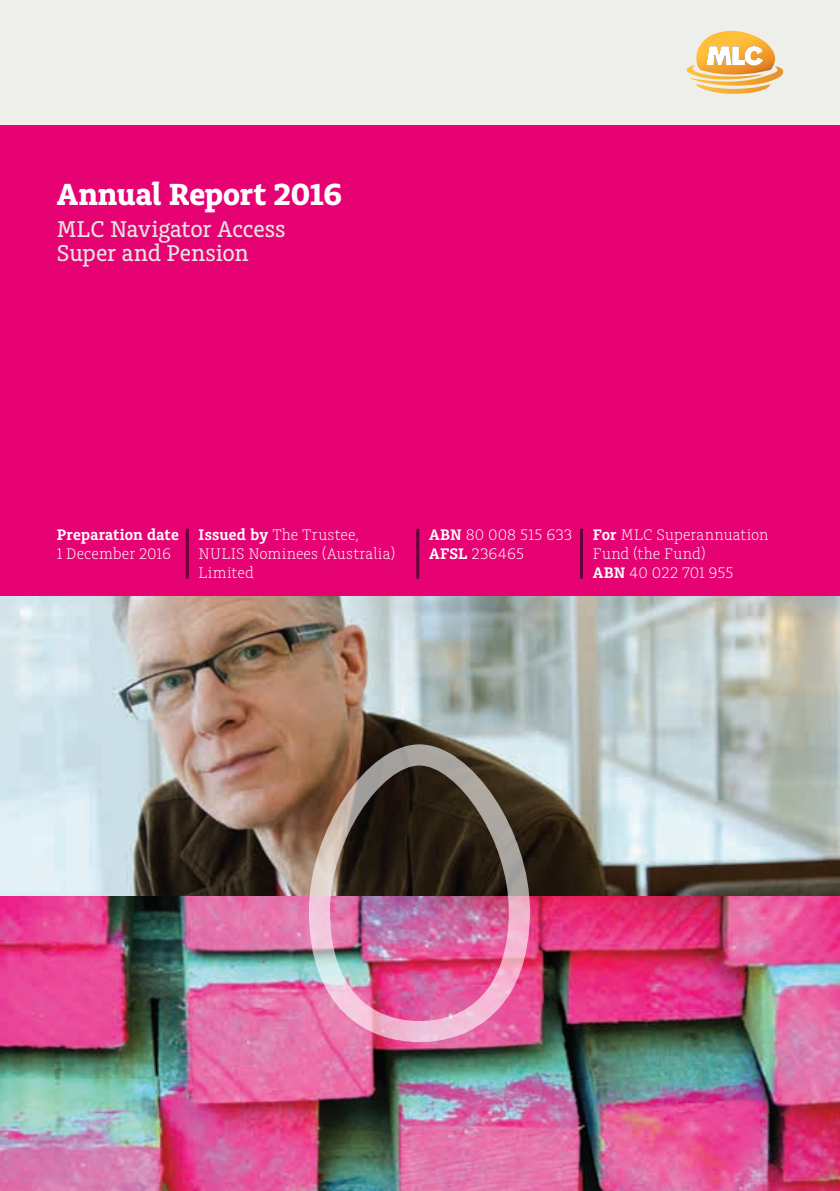
<style>
.page{position:relative;width:840px;height:1191px;background:#fff}
.page>*{position:absolute;margin:0;border:0;box-sizing:border-box;transform-origin:0 0}
.t1{font:700 32px "Charlie Std";letter-spacing:-.01em;color:#fff}
.t2{font:500 24px/24px "Charlie Std";letter-spacing:-.005em;color:#e6e4df}
.t3{font:300 16px/19px "Charlie Std";letter-spacing:.01em;color:#fff}
.t4{font:600 16px "Charlie Std";letter-spacing:.01em;color:#fff}
.s1{font-weight:600}
</style>
<div class="page">
<img style="left:0;top:895px;width:839px;height:296px">
<img style="left:0;top:595px;width:839px;height:300px">
<div style="left:0;top:0;width:839px;height:125px;background:#eeeeeb"></div>
<svg style="left:686px;top:31px;width:98px;height:63px"></svg>
<div style="left:0;top:125px;width:839px;height:470px;background:#e60272"></div>
<hr style="left:186px;top:529px;width:3px;height:49px;background:#60003a">
<hr style="left:416px;top:529px;width:3px;height:49px;background:#60003a">
<hr style="left:579px;top:529px;width:3px;height:49px;background:#60003a">
<img style="left:309px;top:744px;width:220px;height:298px">
<h1 class="t1" style="left:57px;top:176px;width:287px">Annual Report 2016</h1>
<h2 class="t2" style="left:57px;top:217px;width:230px">MLC Navigator Access<br>Super and Pension</h2>
<p class="t4" style="left:57px;top:526px;width:123px">Preparation date</p>
<p class="t3" style="left:57px;top:545px;width:116px">1 December 2016</p>
<p class="t3" style="left:198px;top:526px;width:198px"><span class="s1">Issued by</span> The Trustee,<br>NULIS Nominees (Australia)<br>Limited</p>
<p class="t3" style="left:429px;top:526px;width:144px"><span class="s1">ABN</span> 80 008 515 633<br><span class="s1">AFSL</span> 236465</p>
<p class="t3" style="left:592px;top:526px;width:177px"><span class="s1">For</span> MLC Superannuation<br>Fund (the Fund)<br><span class="s1">ABN</span> 40 022 701 955</p>
</div>
